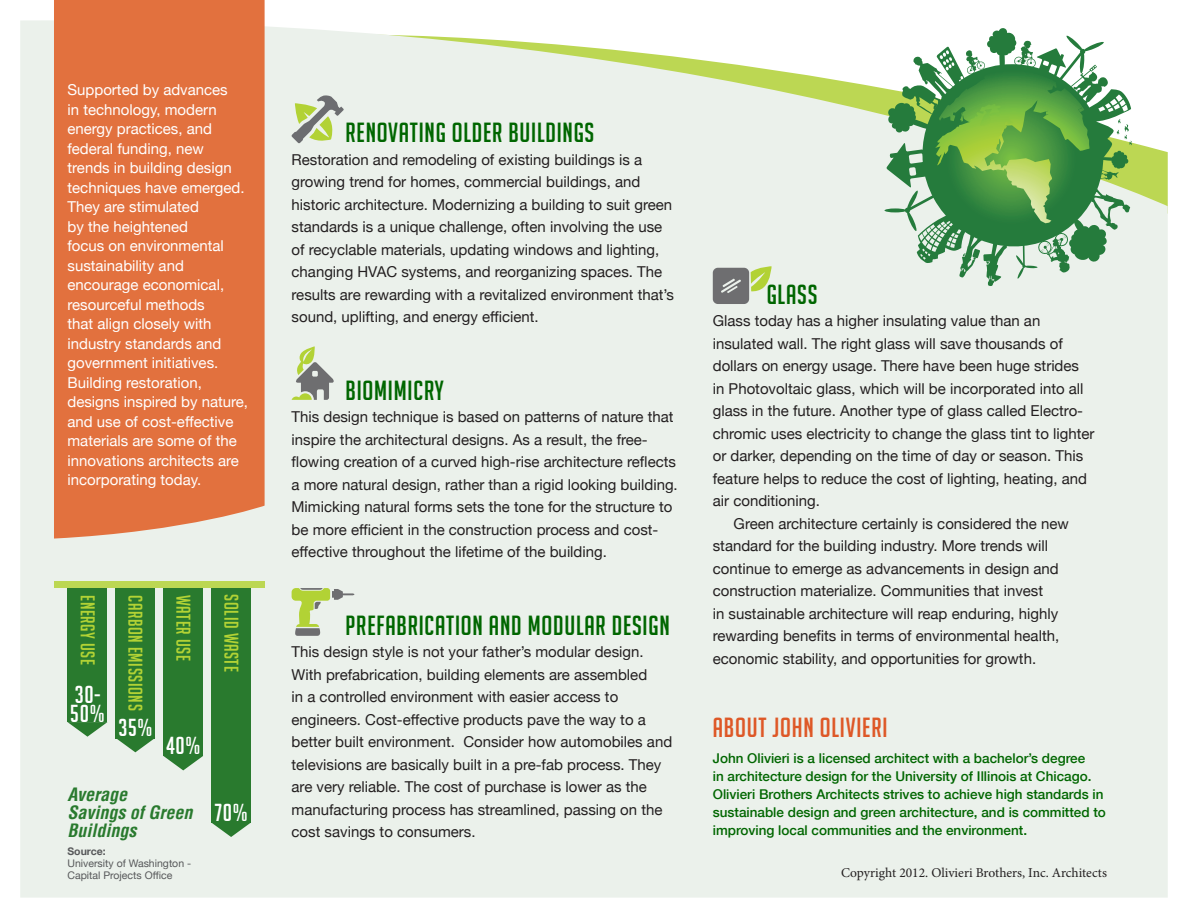
<style>
.page{position:relative;width:1188px;height:918px;background:#fff}
.page>*{position:absolute;margin:0;border:0;box-sizing:border-box;transform-origin:0 0}
.t1{font:27px "Big Noodle Titling";letter-spacing:.03em;color:#060}
.t2{font:27px "Big Noodle Titling";letter-spacing:.03em;color:#de5827}
.t3{font:24px/19.5px "Big Noodle Titling";letter-spacing:.03em;color:#fff}
.t4{font:19.5px "Big Noodle Titling";letter-spacing:.03em;color:#b2d235}
.t5{font:italic 700 condensed 18px/18px "Helvetica";color:#297a2e}
.t6{font:15px/22.5px "Helvetica Neue";color:#231f20}
.t7{font:15px/19.5px "Helvetica Neue";color:#fff}
.t8{font:500 13.5px/18px "Helvetica Neue";color:#060}
.t9{font:13.5px "Minion Pro";color:#231f20}
.t10{font:10.5px "Helvetica Neue";color:#57585a}
.t11{font:700 10.5px "Helvetica Neue";color:#57585a}
</style>
<div class="page">
<div style="left:20px;top:20px;width:1148px;height:878px;background:#ebf1eb"></div>
<div style="left:54px;top:0;width:211px;height:539px;background:#e2713e"></div>
<svg style="left:885px;top:28px;width:247px;height:258px"></svg>
<svg style="left:291px;top:95px;width:53px;height:48px;background:#c1cba8"></svg>
<svg style="left:292px;top:588px;width:62px;height:48px;background:#cdd8ae"></svg>
<svg style="left:292px;top:346px;width:43px;height:54px;background:#bbc2ab"></svg>
<svg style="left:713px;top:266px;width:59px;height:38px;background:#9fa68e"></svg>
<div style="left:68px;top:588px;width:39px;height:134px;background:#297a2e"></div>
<svg style="left:68px;top:722px;width:39px;height:15px"></svg>
<div style="left:115px;top:588px;width:40px;height:150px;background:#297a2e"></div>
<svg style="left:115px;top:738px;width:40px;height:14px"></svg>
<div style="left:163px;top:588px;width:40px;height:168px;background:#297a2e"></div>
<svg style="left:163px;top:756px;width:40px;height:14px"></svg>
<div style="left:211px;top:588px;width:40px;height:234px;background:#297a2e"></div>
<svg style="left:211px;top:822px;width:40px;height:15px"></svg>
<div style="left:54px;top:581px;width:211px;height:7px;background:#bcd753"></div>
<p class="t7" style="left:68px;top:79px;width:182px">Supported by advances<br>in technology, modern energy practices, and federal funding, new trends in building design techniques have emerged.<br>They are stimulated<br>by the heightened<br>focus on environmental sustainability and encourage economical, resourceful methods<br>that align closely with industry standards and government initiatives.<br>Building restoration, designs inspired by nature, and use of cost-effective materials are some of the innovations architects are incorporating today.</p>
<p class="t1" style="left:346px;top:118px;width:250px">RENOVATING OLDER BUILDINGS</p>
<p class="t6" style="left:292px;top:147px;width:384px">Restoration and remodeling of existing buildings is a growing trend for homes, commercial buildings, and historic architecture. Modernizing a building to suit green standards is a unique challenge, often involving the use of recyclable materials, updating windows and lighting, changing HVAC systems, and reorganizing spaces. The results are rewarding with a revitalized environment that’s sound, uplifting, and energy efficient.</p>
<p class="t1" style="left:767px;top:279px;width:52px">GLASS</p>
<p class="t6" style="left:713px;top:308px;width:383px">Glass today has a higher insulating value than an insulated wall. The right glass will save thousands of dollars on energy usage. There have been huge strides in Photovoltaic glass, which will be incorporated into all glass in the future. Another type of glass called Electro&shy;chromic uses electricity to change the glass tint to lighter or darker, depending on the time of day or season. This feature helps to reduce the cost of lighting, heating, and air conditioning.</p>
<p class="t6" style="left:713px;top:511px;width:358px;text-indent:21px">Green architecture certainly is considered the new standard for the building industry. More trends will continue to emerge as advancements in design and construction materialize. Communities that invest<br>in sustainable architecture will reap enduring, highly rewarding benefits in terms of environmental health, economic stability, and opportunities for growth.</p>
<p class="t1" style="left:346px;top:376px;width:100px">BIOMIMICRY</p>
<p class="t6" style="left:292px;top:405px;width:388px">This design technique is based on patterns of nature that inspire the architectural designs. As a result, the free&shy;flowing creation of a curved high-rise architecture reflects a more natural design, rather than a rigid looking building.<br>Mimicking natural forms sets the tone for the structure to be more efficient in the construction process and cost&shy;effective throughout the lifetime of the building.</p>
<p class="t4" style="left:242px;top:594px;width:79px;rotate:90deg">SOLID WASTE</p>
<p class="t4" style="left:194px;top:595px;width:67px;rotate:90deg">WATER USE</p>
<p class="t4" style="left:146px;top:595px;width:117px;rotate:90deg">CARBON EMISSIONS</p>
<p class="t4" style="left:98px;top:595px;width:71px;rotate:90deg">ENERGY USE</p>
<p class="t1" style="left:346px;top:611px;width:326px">PREFABRICATION AND MODULAR DESIGN</p>
<p class="t6" style="left:292px;top:640px;width:382px">This design style is not your father’s modular design.<br>With prefabrication, building elements are assembled<br>in a controlled environment with easier access to engineers. Cost-effective products pave the way to a better built environment. Consider how automobiles and televisions are basically built in a pre-fab process. They are very reliable. The cost of purchase is lower as the manufacturing process has streamlined, passing on the cost savings to consumers.</p>
<p class="t3" style="left:70px;top:684px;width:36px">30-<br>50%</p>
<p class="t2" style="left:713px;top:713px;width:176px">ABOUT JOHN OLIVIERI</p>
<p class="t3" style="left:118px;top:718px;width:35px">35%</p>
<p class="t3" style="left:166px;top:736px;width:36px">40%</p>
<p class="t8" style="left:713px;top:749px;width:395px">John Olivieri is a licensed architect with a bachelor’s degree<br>in architecture design for the University of Illinois at Chicago.<br>Olivieri Brothers Architects strives to achieve high standards in sustainable design and green architecture, and is committed to improving local communities and the environment.</p>
<p class="t5" style="left:68px;top:785px;width:61px">Average</p>
<p class="t5" style="left:68px;top:803px;width:126px">Savings of Green<br>Buildings</p>
<p class="t11" style="left:68px;top:841px;width:40px">Source:</p>
<p class="t10" style="left:68px;top:854px;width:125px">University of Washington -</p>
<p class="t10" style="left:68px;top:866px;width:106px">Capital Projects Office</p>
<p class="t9" style="left:841px;top:864px;width:267px">Copyright 2012. Olivieri Brothers, Inc. Architects</p>
<p class="t3" style="left:215px;top:802px;width:34px">70%</p>
</div>
